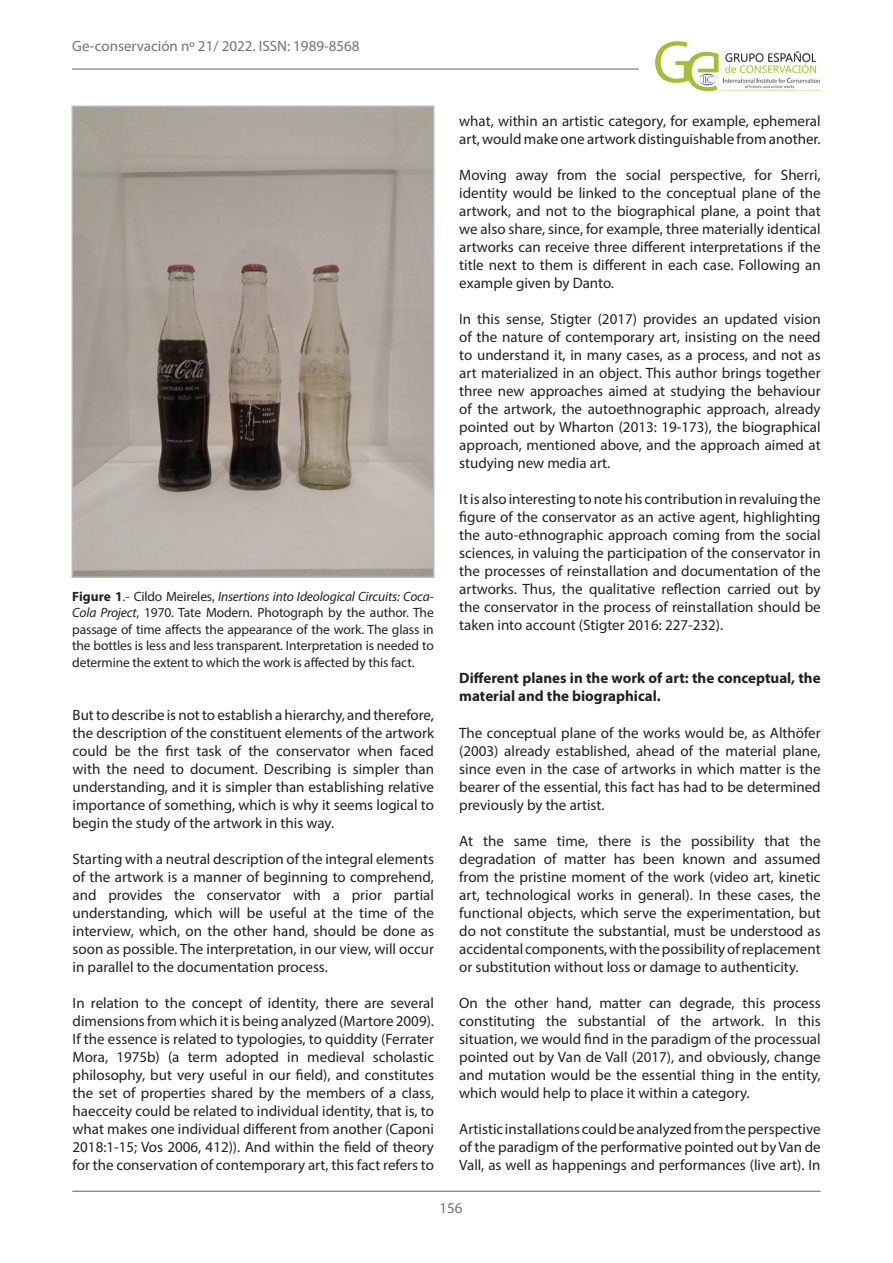
<style>
.page{position:relative;width:893px;height:1263px;background:#fff}
.page>*{position:absolute;margin:0;border:0;box-sizing:border-box;transform-origin:0 0}
.Tipo_de_texto{font:15px/18px "Myriad Pro";color:#231f20;text-align:justify}
.negrita_titulito{font:700 15px/18px "Myriad Pro";color:#231f20}
.t1{font:15px "Myriad Pro";color:#717275}
.Pies_de_foto{font:13.5px/16.5px "Myriad Pro";letter-spacing:-.01em;color:#231f20;text-align:justify}
.s1{font-weight:700}
.s2{font-style:italic}
</style>
<div class="page">
<hr style="left:72px;top:68px;width:567px;height:2px;background:#717275">
<hr style="left:72px;top:1191px;width:749px;height:1px;background:#717275">
<img style="left:654px;top:41px;width:167px;height:51px">
<img style="left:75px;top:109px;width:356px;height:466px">
<div style="left:72px;top:106px;width:362px;height:472px;border:2px solid #b8b9bc"></div>
<p class="t1" style="left:72px;top:37px;width:289px">Ge-conservación nº 21/ 2022. ISSN: 1989-8568</p>
<p class="Pies_de_foto" style="left:72px;top:587px;width:363px"><span class="s1">Figure 1</span>.- Cildo Meireles, <span class="s2">Insertions into Ideological Circuits: Coca-Cola Project</span>, 1970. Tate Modern. Photograph by the author. The passage of time affects the appearance of the work. The glass in the bottles is less and less transparent. Interpretation is needed to determine the extent to which the work is affected by this fact.</p>
<p class="Tipo_de_texto" style="left:73px;top:706px;width:363px">But to describe is not to establish a hierarchy, and therefore, the description of the constituent elements of the artwork could be the first task of the conservator when faced with the need to document. Describing is simpler than understanding, and it is simpler than establishing relative importance of something, which is why it seems logical to begin the study of the artwork in this way.</p>
<p class="Tipo_de_texto" style="left:73px;top:850px;width:363px">Starting with a neutral description of the integral elements of the artwork is a manner of beginning to comprehend, and provides the conservator with a prior partial understanding, which will be useful at the time of the interview, which, on the other hand, should be done as soon as possible. The interpretation, in our view, will occur in parallel to the documentation process.</p>
<p class="Tipo_de_texto" style="left:73px;top:994px;width:363px">In relation to the concept of identity, there are several dimensions from which it is being analyzed (Martore 2009).<br>If the essence is related to typologies, to quiddity (Ferrater Mora, 1975b) (a term adopted in medieval scholastic philosophy, but very useful in our field), and constitutes the set of properties shared by the members of a class, haecceity could be related to individual identity, that is, to what makes one individual different from another (Caponi 2018:1-15; Vos 2006, 412)). And within the field of theory for the conservation of contemporary art, this fact refers to</p>
<p class="Tipo_de_texto" style="left:459px;top:112px;width:363px">what, within an artistic category, for example, ephemeral art, would make one artwork distinguishable from another.</p>
<p class="Tipo_de_texto" style="left:459px;top:166px;width:363px">Moving away from the social perspective, for Sherri, identity would be linked to the conceptual plane of the artwork, and not to the biographical plane, a point that we also share, since, for example, three materially identical artworks can receive three different interpretations if the title next to them is different in each case. Following an example given by Danto.</p>
<p class="Tipo_de_texto" style="left:459px;top:310px;width:363px">In this sense, Stigter (2017) provides an updated vision of the nature of contemporary art, insisting on the need to understand it, in many cases, as a process, and not as art materialized in an object. This author brings together three new approaches aimed at studying the behaviour of the artwork, the autoethnographic approach, already pointed out by Wharton (2013: 19-173), the biographical approach, mentioned above, and the approach aimed at studying new media art.</p>
<p class="Tipo_de_texto" style="left:459px;top:490px;width:363px">It is also interesting to note his contribution in revaluing the figure of the conservator as an active agent, highlighting the auto-ethnographic approach coming from the social sciences, in valuing the participation of the conservator in the processes of reinstallation and documentation of the artworks. Thus, the qualitative reflection carried out by the conservator in the process of reinstallation should be taken into account (Stigter 2016: 227-232).</p>
<p class="negrita_titulito" style="left:459px;top:668px;width:363px">Different planes in the work of art: the conceptual, the material and the biographical.</p>
<p class="Tipo_de_texto" style="left:459px;top:724px;width:363px">The conceptual plane of the works would be, as Althöfer (2003) already established, ahead of the material plane, since even in the case of artworks in which matter is the bearer of the essential, this fact has had to be determined previously by the artist.</p>
<p class="Tipo_de_texto" style="left:459px;top:832px;width:363px">At the same time, there is the possibility that the degradation of matter has been known and assumed from the pristine moment of the work (video art, kinetic art, technological works in general). In these cases, the functional objects, which serve the experimentation, but do not constitute the substantial, must be understood as accidental components, with the possibility of replacement or substitution without loss or damage to authenticity.</p>
<p class="Tipo_de_texto" style="left:459px;top:994px;width:363px">On the other hand, matter can degrade, this process constituting the substantial of the artwork. In this situation, we would find in the paradigm of the processual pointed out by Van de Vall (2017), and obviously, change and mutation would be the essential thing in the entity, which would help to place it within a category.</p>
<p class="Tipo_de_texto" style="left:459px;top:1120px;width:363px">Artistic installations could be analyzed from the perspective of the paradigm of the performative pointed out by Van de Vall, as well as happenings and performances (live art). In</p>
<p class="t1" style="left:439px;top:1198px;width:25px">156</p>
</div>
